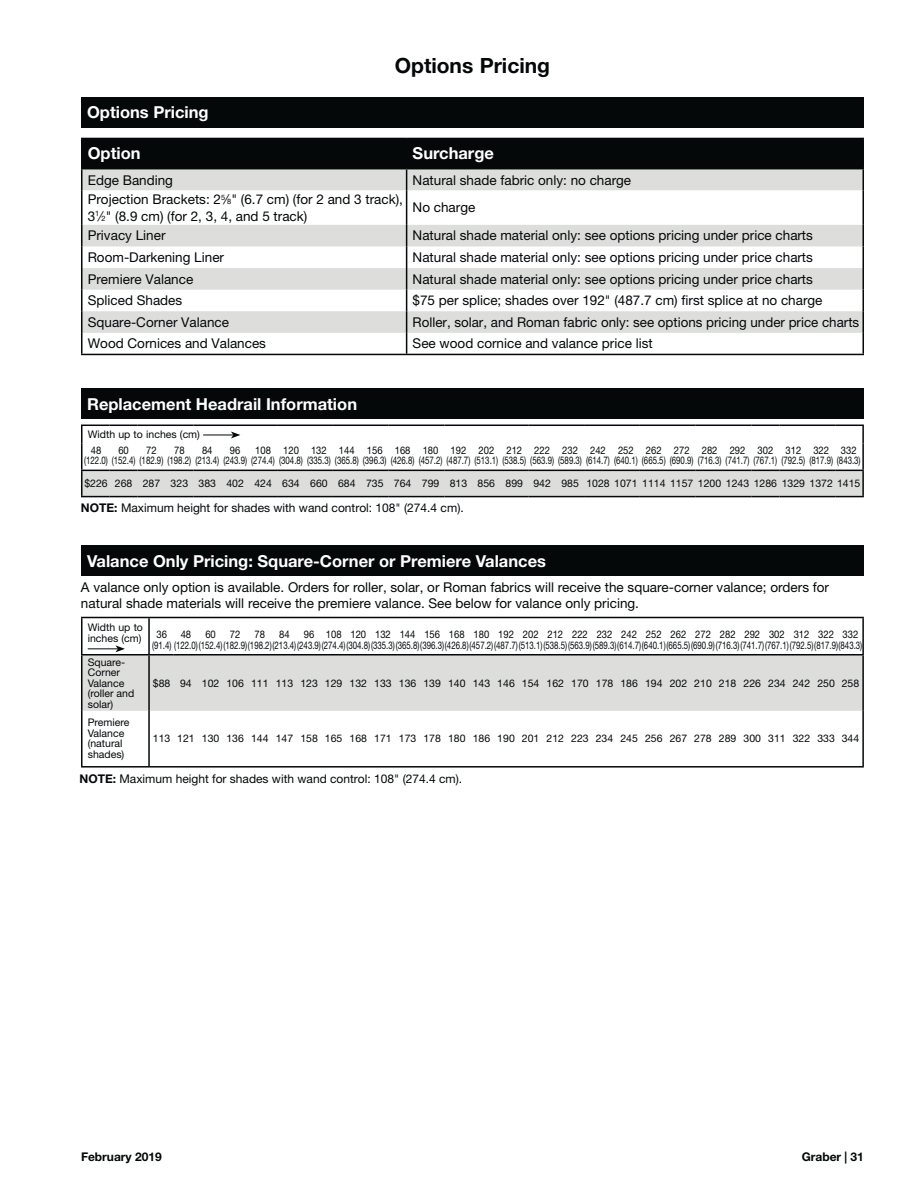
<style>
.page{position:relative;width:918px;height:1188px;background:#fff}
.page>*{position:absolute;margin:0;border:0;box-sizing:border-box;transform-origin:0 0}
.t1{font:700 21px "Helvetica Neue LT Std";color:#040809}
.t2{font:700 16.5px "Helvetica Neue LT Std";color:#fff}
.t3{font:13.5px/16.5px "Helvetica Neue LT Std";color:#040809}
.t4{font:12px "Helvetica Neue LT Std";color:#040809}
.t5{font:700 12px "Helvetica Neue LT Std";color:#040809}
.t6{font:10.5px/10.5px "Helvetica Neue LT Std";color:#040809}
.t7{font:10.5px/10.5px "Helvetica Neue LT Std";color:#040809;scale:.9 1}
.t8{font:10.5px "Helvetica Neue LT Std";color:#040809;scale:.75 1}
.s1{font-size:7.35px}
.s2{font-weight:700}
</style>
<div class="page">
<div style="left:81px;top:389px;width:783px;height:30px;background:#040809"></div>
<div style="left:81px;top:97px;width:783px;height:30px;background:#040809"></div>
<div style="left:81px;top:546px;width:783px;height:30px;background:#040809"></div>
<svg style="left:82px;top:190px;width:780px;height:143px"></svg>
<hr style="left:407px;top:138px;width:457px;height:1px;background:#040809">
<hr style="left:862px;top:139px;width:2px;height:29px;background:#040809">
<hr style="left:407px;top:168px;width:457px;height:1px;background:#040809">
<svg style="left:81px;top:138px;width:781px;height:52px;background:#969797"></svg>
<hr style="left:862px;top:169px;width:2px;height:21px;background:#040809">
<hr style="left:81px;top:190px;width:1px;height:35px;background:#040809">
<hr style="left:406px;top:190px;width:1px;height:35px;background:#040809">
<hr style="left:862px;top:190px;width:2px;height:35px;background:#040809">
<hr style="left:862px;top:225px;width:2px;height:21px;background:#040809">
<hr style="left:862px;top:246px;width:2px;height:22px;background:#040809">
<hr style="left:862px;top:268px;width:2px;height:22px;background:#040809">
<hr style="left:862px;top:290px;width:2px;height:21px;background:#040809">
<hr style="left:862px;top:311px;width:2px;height:22px;background:#040809">
<svg style="left:81px;top:225px;width:1px;height:129px"></svg>
<svg style="left:406px;top:225px;width:1px;height:129px"></svg>
<hr style="left:862px;top:333px;width:2px;height:21px;background:#040809">
<hr style="left:81px;top:354px;width:783px;height:1px;background:#040809">
<div style="left:88px;top:144px;width:318px;height:22px;background:#040809"></div>
<div style="left:413px;top:144px;width:449px;height:22px;background:#040809"></div>
<div style="left:82px;top:656px;width:780px;height:55px;background:#dddddc"></div>
<hr style="left:81px;top:656px;width:1px;height:55px;background:#040809">
<hr style="left:149px;top:617px;width:715px;height:1px;background:#040809">
<hr style="left:862px;top:618px;width:2px;height:36px;background:#040809">
<hr style="left:149px;top:654px;width:25px;height:2px;background:#040809">
<hr style="left:148px;top:656px;width:2px;height:55px;background:#040809">
<hr style="left:174px;top:654px;width:690px;height:2px;background:#040809">
<hr style="left:862px;top:656px;width:2px;height:55px;background:#040809">
<hr style="left:81px;top:711px;width:1px;height:55px;background:#040809">
<hr style="left:148px;top:711px;width:2px;height:55px;background:#040809">
<hr style="left:862px;top:711px;width:2px;height:55px;background:#040809">
<hr style="left:81px;top:766px;width:783px;height:2px;background:#040809">
<hr style="left:81px;top:617px;width:68px;height:1px;background:#040809">
<hr style="left:81px;top:618px;width:1px;height:36px;background:#040809">
<hr style="left:148px;top:618px;width:2px;height:36px;background:#040809">
<hr style="left:81px;top:654px;width:68px;height:2px;background:#040809">
<hr style="left:88px;top:648px;width:30px;height:1px;background:#040809">
<svg style="left:115px;top:645px;width:10px;height:7px"></svg>
<svg style="left:81px;top:425px;width:783px;height:72px"></svg>
<p class="t2" style="left:87px;top:106px;width:123px">Options Pricing</p>
<h1 class="t1" style="left:395px;top:58px;width:157px">Options Pricing</h1>
<p class="t2" style="left:88px;top:148px;width:54px">Option</p>
<p class="t2" style="left:413px;top:148px;width:83px">Surcharge</p>
<p class="t3" style="left:88px;top:173px;width:87px">Edge Banding</p>
<p class="t3" style="left:413px;top:173px;width:220px">Natural shade fabric only: no charge</p>
<p class="t3" style="left:88px;top:192px;width:317px">Projection Brackets: 2<sup>5</sup>⁄<span class="s1">8</span>" (6.7 cm) (for 2 and 3 track),<br>3<sup>1</sup>⁄<span class="s1">2</span>" (8.9 cm) (for 2, 3, 4, and 5 track)</p>
<p class="t3" style="left:413px;top:201px;width:64px">No charge</p>
<p class="t3" style="left:88px;top:229px;width:79px">Privacy Liner</p>
<p class="t3" style="left:413px;top:229px;width:402px">Natural shade material only: see options pricing under price charts</p>
<p class="t3" style="left:88px;top:250px;width:138px">Room-Darkening Liner</p>
<p class="t3" style="left:413px;top:250px;width:402px">Natural shade material only: see options pricing under price charts</p>
<p class="t3" style="left:88px;top:272px;width:107px">Premiere Valance</p>
<p class="t3" style="left:413px;top:272px;width:402px">Natural shade material only: see options pricing under price charts</p>
<p class="t3" style="left:88px;top:294px;width:96px">Spliced Shades</p>
<p class="t3" style="left:413px;top:294px;width:411px">$75 per splice; shades over 192" (487.7 cm) first splice at no charge</p>
<p class="t3" style="left:88px;top:315px;width:143px">Square-Corner Valance</p>
<p class="t3" style="left:413px;top:315px;width:448px">Roller, solar, and Roman fabric only: see options pricing under price charts</p>
<p class="t3" style="left:88px;top:336px;width:180px">Wood Cornices and Valances</p>
<p class="t3" style="left:413px;top:336px;width:242px">See wood cornice and valance price list</p>
<p class="t2" style="left:87px;top:398px;width:272px">Replacement Headrail Information</p>
<p class="t6" style="left:88px;top:428px;width:114px;line-height:15.5px">Width up to inches (cm)<br>48</p>
<p class="t8" style="left:84px;top:457px;width:1037px">(122.0) (152.4) (182.9) (198.2) (213.4) (243.9) (274.4) (304.8) (335.3) (365.8) (396.3) (426.8) (457.2) (487.7) (513.1) (538.5) (563.9) (589.3) (614.7) (640.1) (665.5) (690.9) (716.3) (741.7) (767.1) (792.5) (817.9) (843.3)</p>
<p class="t7" style="left:118px;top:446px;width:13px">60</p>
<p class="t7" style="left:146px;top:446px;width:13px">72</p>
<p class="t7" style="left:174px;top:446px;width:13px">78</p>
<p class="t7" style="left:202px;top:446px;width:13px">84</p>
<p class="t7" style="left:230px;top:446px;width:13px">96</p>
<p class="t7" style="left:255px;top:446px;width:19px">108</p>
<p class="t7" style="left:283px;top:446px;width:19px">120</p>
<p class="t7" style="left:311px;top:446px;width:19px">132</p>
<p class="t7" style="left:339px;top:446px;width:19px">144</p>
<p class="t7" style="left:367px;top:446px;width:19px">156</p>
<p class="t7" style="left:395px;top:446px;width:19px">168</p>
<p class="t7" style="left:423px;top:446px;width:19px">180</p>
<p class="t7" style="left:451px;top:446px;width:19px">192</p>
<p class="t7" style="left:479px;top:446px;width:19px">202</p>
<p class="t7" style="left:506px;top:446px;width:19px">212</p>
<p class="t7" style="left:534px;top:446px;width:19px">222</p>
<p class="t7" style="left:562px;top:446px;width:19px">232</p>
<p class="t7" style="left:590px;top:446px;width:19px">242</p>
<p class="t7" style="left:618px;top:446px;width:19px">252</p>
<p class="t7" style="left:646px;top:446px;width:19px">262</p>
<p class="t7" style="left:674px;top:446px;width:19px">272</p>
<p class="t7" style="left:702px;top:446px;width:19px">282</p>
<p class="t7" style="left:730px;top:446px;width:19px">292</p>
<p class="t7" style="left:758px;top:446px;width:19px">302</p>
<p class="t7" style="left:785px;top:446px;width:19px">312</p>
<p class="t7" style="left:813px;top:446px;width:19px">322</p>
<p class="t7" style="left:841px;top:446px;width:19px">332</p>
<p class="t6" style="left:84px;top:479px;width:778px">$226 268 287 323 383 402 424 634 660 684 735 764 799 813 856 899 942 985 1028 1071 1114 1157 1200 1243 1286 1329 1372 1415</p>
<p class="t4" style="left:81px;top:504px;width:384px"><span class="s2">NOTE:</span> Maximum height for shades with wand control: 108" (274.4 cm).</p>
<p class="t2" style="left:87px;top:555px;width:460px">Valance Only Pricing: Square-Corner or Premiere Valances</p>
<p class="t3" style="left:81px;top:580px;width:750px">A valance only option is available. Orders for roller, solar, or Roman fabrics will receive the square-corner valance; orders for natural shade materials will receive the premiere valance. See below for valance only pricing.</p>
<p class="t6" style="left:88px;top:623px;width:57px">Width up to inches (cm)</p>
<p class="t7" style="left:152px;top:630px;width:791px;text-indent:4px">36<br>(91.4) (122.0)(152.4)(182.9)(198.2)(213.4)(243.9)(274.4)(304.8)(335.3)(365.8)(396.3)(426.8)(457.2)(487.7)(513.1)(538.5)(563.9)(589.3)(614.7)(640.1)(665.5)(690.9)(716.3)(741.7)(767.1)(792.5)(817.9)(843.3)</p>
<p class="t7" style="left:181px;top:630px;width:13px">48</p>
<p class="t7" style="left:205px;top:630px;width:13px">60</p>
<p class="t7" style="left:230px;top:630px;width:13px">72</p>
<p class="t7" style="left:255px;top:630px;width:13px">78</p>
<p class="t7" style="left:279px;top:630px;width:13px">84</p>
<p class="t7" style="left:304px;top:630px;width:13px">96</p>
<p class="t7" style="left:326px;top:630px;width:19px">108</p>
<p class="t7" style="left:350px;top:630px;width:19px">120</p>
<p class="t7" style="left:375px;top:630px;width:19px">132</p>
<p class="t7" style="left:400px;top:630px;width:19px">144</p>
<p class="t7" style="left:424px;top:630px;width:19px">156</p>
<p class="t7" style="left:449px;top:630px;width:19px">168</p>
<p class="t7" style="left:474px;top:630px;width:19px">180</p>
<p class="t7" style="left:498px;top:630px;width:19px">192</p>
<p class="t7" style="left:523px;top:630px;width:19px">202</p>
<p class="t7" style="left:547px;top:630px;width:19px">212</p>
<p class="t7" style="left:572px;top:630px;width:19px">222</p>
<p class="t7" style="left:597px;top:630px;width:19px">232</p>
<p class="t7" style="left:621px;top:630px;width:19px">242</p>
<p class="t7" style="left:646px;top:630px;width:19px">252</p>
<p class="t7" style="left:671px;top:630px;width:19px">262</p>
<p class="t7" style="left:695px;top:630px;width:19px">272</p>
<p class="t7" style="left:720px;top:630px;width:19px">282</p>
<p class="t7" style="left:744px;top:630px;width:19px">292</p>
<p class="t7" style="left:769px;top:630px;width:19px">302</p>
<p class="t7" style="left:794px;top:630px;width:19px">312</p>
<p class="t7" style="left:818px;top:630px;width:19px">322</p>
<p class="t7" style="left:843px;top:630px;width:19px">332</p>
<p class="t6" style="left:88px;top:658px;width:48px">Square-<br>Corner<br>Valance (roller and solar)</p>
<p class="t6" style="left:88px;top:718px;width:43px">Premiere<br>Valance (natural shades)</p>
<p class="t6" style="left:153px;top:679px;width:708px">$88 94 102 106 111 113 123 129 132 133 136 139 140 143 146 154 162 170 178 186 194 202 210 218 226 234 242 250 258</p>
<p class="t6" style="left:153px;top:734px;width:708px">113 121 130 136 144 147 158 165 168 171 173 178 180 186 190 201 212 223 234 245 256 267 278 289 300 311 322 333 344</p>
<p class="t4" style="left:79px;top:775px;width:384px"><span class="s2">NOTE:</span> Maximum height for shades with wand control: 108" (274.4 cm).</p>
<p class="t5" style="left:81px;top:1152px;width:82px">February 2019</p>
<p class="t5" style="left:802px;top:1152px;width:64px">Graber | 31</p>
</div>
